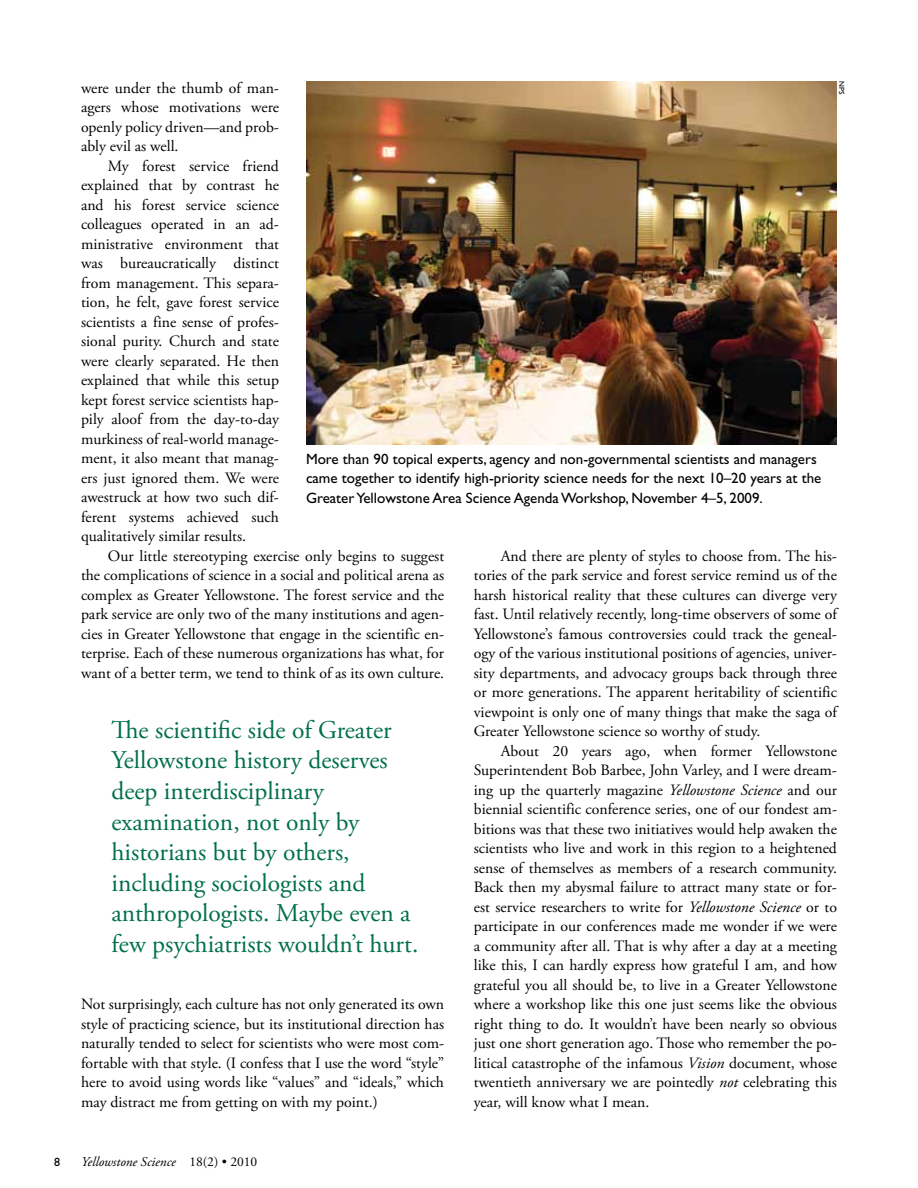
<style>
.page{position:relative;width:918px;height:1188px;background:#fff}
.page>*{position:absolute;margin:0;border:0;box-sizing:border-box;transform-origin:0 0}
.t1{font:25.5px/30.6px "Adobe Garamond Pro";color:#00704a}
.t2{font:15.75px/19.5px "Adobe Garamond Pro";color:#000;text-align:justify}
.t3{font:15px/19.5px "Gill Sans Std";color:#000}
.t4{font:italic 13.5px "Adobe Garamond Pro";color:#000}
.t5{font:12px "Gill Sans Std";color:#000}
.t6{font:7.5px "Gill Sans Std";color:#000}
.s1{font-style:italic}
.s2{font-style:normal}
</style>
<div class="page">
<img style="left:306px;top:81px;width:531px;height:363px">
<p class="t6" style="left:846px;top:81px;width:14px;rotate:90deg">NPS</p>
<p class="t2" style="left:81px;top:79px;width:200px">were under the thumb of man&shy;agers whose motivations were openly policy driven—and prob&shy;ably evil as well.</p>
<p class="t2" style="left:81px;top:157px;width:200px;text-indent:27px">My forest service friend explained that by contrast he and his forest service science colleagues operated in an ad&shy;ministrative environment that was bureaucratically distinct from management. This separa&shy;tion, he felt, gave forest service scientists a fine sense of profes&shy;sional purity. Church and state were clearly separated. He then explained that while this setup kept forest service scientists hap&shy;pily aloof from the day-to-day murkiness of real-world manage&shy;ment, it also meant that manag&shy;ers just ignored them. We were awestruck at how two such dif&shy;ferent systems achieved such qualitatively similar results.</p>
<p class="t2" style="left:81px;top:547px;width:365px;text-indent:27px">Our little stereotyping exercise only begins to suggest the complications of science in a social and political arena as complex as Greater Yellowstone. The forest service and the park service are only two of the many institutions and agen&shy;cies in Greater Yellowstone that engage in the scientific en&shy;terprise. Each of these numerous organizations has what, for want of a better term, we tend to think of as its own culture.</p>
<p class="t3" style="left:306px;top:449px;width:517px">More than 90 topical experts, agency and non-governmental scientists and managers came together to identify high-priority science needs for the next 10–20 years at the<br>Greater Yellowstone Area Science Agenda Workshop, November 4–5, 2009.</p>
<p class="t2" style="left:474px;top:547px;width:365px;text-indent:27px">And there are plenty of styles to choose from. The his&shy;tories of the park service and forest service remind us of the harsh historical reality that these cultures can diverge very fast. Until relatively recently, long-time observers of some of Yellowstone’s famous controversies could track the geneal&shy;ogy of the various institutional positions of agencies, univer&shy;sity departments, and advocacy groups back through three or more generations. The apparent heritability of scientific viewpoint is only one of many things that make the saga of Greater Yellowstone science so worthy of study.</p>
<p class="t2" style="left:474px;top:742px;width:365px;text-indent:27px">About 20 years ago, when former Yellowstone Superintendent Bob Barbee, John Varley, and I were dream&shy;ing up the quarterly magazine <span class="s1">Yellowstone Science</span> and our biennial scientific conference series, one of our fondest am&shy;bitions was that these two initiatives would help awaken the scientists who live and work in this region to a heightened sense of themselves as members of a research community.<br>Back then my abysmal failure to attract many state or for&shy;est service researchers to write for <span class="s1">Yellowstone Science</span> or to participate in our conferences made me wonder if we were a community after all. That is why after a day at a meeting like this, I can hardly express how grateful I am, and how grateful you all should be, to live in a Greater Yellowstone where a workshop like this one just seems like the obvious right thing to do. It wouldn’t have been nearly so obvious just one short generation ago. Those who remember the po&shy;litical catastrophe of the infamous <span class="s1">Vision</span> document, whose twentieth anniversary we are pointedly <span class="s1">not</span> celebrating this year, will know what I mean.</p>
<h1 class="t1" style="left:111px;top:715px;width:308px">The scientific side of Greater<br>Yellowstone history deserves deep interdisciplinary examination, not only by historians but by others, including sociologists and anthropologists. Maybe even a few psychiatrists wouldn’t hurt.</h1>
<p class="t2" style="left:81px;top:995px;width:365px">Not surprisingly, each culture has not only generated its own style of practicing science, but its institutional direction has naturally tended to select for scientists who were most com&shy;fortable with that style. (I confess that I use the word “style” here to avoid using words like “values” and “ideals,” which may distract me from getting on with my point.)</p>
<p class="t5" style="left:54px;top:1155px;width:7px">8</p>
<p class="t4" style="left:81px;top:1153px;width:178px">Yellowstone Science <span class="s2">18(2) • 2010</span></p>
</div>
